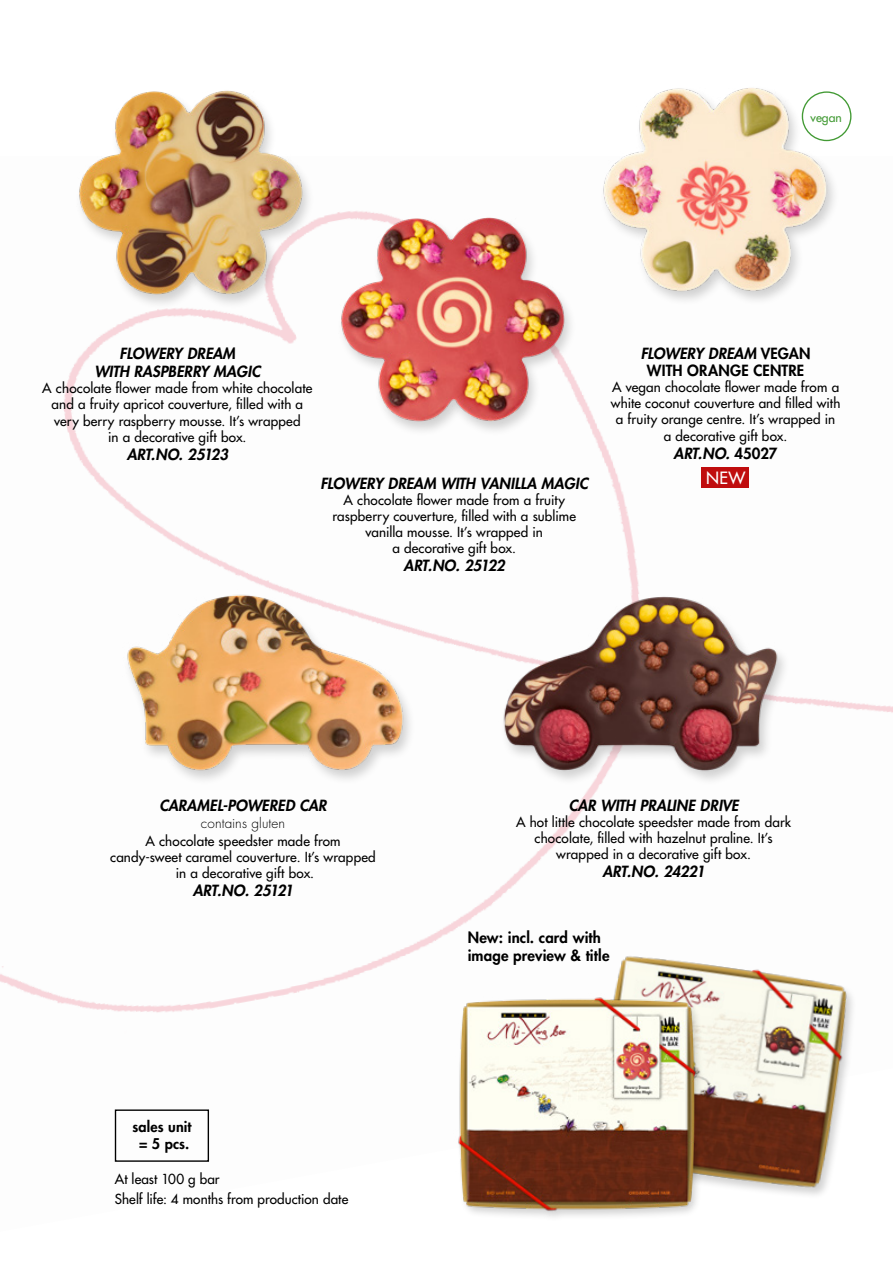
<style>
.page{position:relative;width:893px;height:1263px;background:#fff}
.page>*{position:absolute;margin:0;border:0;box-sizing:border-box;transform-origin:0 0}
.t1{font:500 16.5px "Futura Std";color:#fff}
.t2{font:italic 800 15px/18px "Futura Std";letter-spacing:-.005em;color:#000;text-align:center}
.t3{font:800 15px/16.8px "Futura Std";letter-spacing:.01em;color:#000;text-align:center}
.t4{font:italic 800 15px "Futura Std";letter-spacing:-.025em;color:#000}
.t5{font:800 14.4px/17.2px "Futura Std";letter-spacing:.01em;color:#000;text-align:center}
.t6{font:500 13.5px/16.2px "Futura Std";letter-spacing:.01em;color:#000;text-align:center}
.t7{font:300 13.5px "Futura Std";letter-spacing:.005em;color:#000}
.t8{font:500 12.15px "Futura Std";color:#429a34}
.s1{font-style:italic}
.s2{font-style:normal}
</style>
<div class="page">
<img style="left:0;top:214px;width:893px;height:948px">
<div style="left:75px;top:89px;width:239px;height:221px;background:#fdfdfd"></div>
<img style="left:67px;top:90px;width:246px;height:216px">
<div style="left:600px;top:86px;width:239px;height:220px;background:#fdfdfd"></div>
<img style="left:603px;top:88px;width:231px;height:212px">
<div style="left:337px;top:216px;width:240px;height:221px;background:#fdfdfd"></div>
<img style="left:330px;top:211px;width:245px;height:222px">
<img style="left:488px;top:580px;width:306px;height:208px">
<div style="left:802px;top:92px;width:49px;height:48px;background:#fff;border-radius:50%"></div>
<div style="left:802px;top:91px;width:49px;height:50px;border:1px solid #429a34;border-radius:50%"></div>
<div style="left:123px;top:595px;width:292px;height:190px;background:#fdfdfd"></div>
<img style="left:115px;top:580px;width:304px;height:201px">
<img style="left:575px;top:928px;width:285px;height:267px">
<img style="left:444px;top:977px;width:266px;height:240px">
<div style="left:115px;top:1109px;width:94px;height:53px;border:1px solid #000"></div>
<div style="left:702px;top:467px;width:47px;height:20px;background:#c00d0e"></div>
<p class="t8" style="left:811px;top:110px;width:33px">vegan</p>
<p class="t2" style="left:94px;top:345px;width:167px">FLOWERY DREAM<br>WITH RASPBERRY MAGIC</p>
<p class="t6" style="left:42px;top:380px;width:272px">A chocolate flower made from white chocolate and a fruity apricot couverture, filled with a very berry raspberry mousse. It’s wrapped<br>in a decorative gift box.</p>
<p class="t2" style="left:127px;top:445px;width:103px">ART.NO. 25123</p>
<p class="t2" style="left:320px;top:474px;width:269px">FLOWERY DREAM WITH VANILLA MAGIC</p>
<p class="t6" style="left:332px;top:492px;width:245px">A chocolate flower made from a fruity raspberry couverture, filled with a sublime vanilla mousse. It’s wrapped in<br>a decorative gift box.</p>
<p class="t2" style="left:404px;top:557px;width:103px">ART.NO. 25122</p>
<p class="t3" style="left:641px;top:345px;width:171px"><span class="s1">FLOWERY DREAM</span> VEGAN<br>WITH ORANGE CENTRE</p>
<p class="t6" style="left:611px;top:379px;width:231px">A vegan chocolate flower made from a white coconut couverture and filled with a fruity orange centre. It’s wrapped in a decorative gift box.</p>
<p class="t2" style="left:674px;top:444px;width:105px">ART.NO. <span class="s2">45027</span></p>
<p class="t1" style="left:706px;top:467px;width:41px">NEW</p>
<p class="t2" style="left:159px;top:796px;width:169px">CARAMEL-POWERED CAR</p>
<p class="t7" style="left:201px;top:814px;width:86px">contains gluten</p>
<p class="t6" style="left:110px;top:832px;width:267px">A chocolate speedster made from candy-sweet caramel couverture. It’s wrapped in a decorative gift box.</p>
<p class="t4" style="left:193px;top:881px;width:102px">ART.NO. 25121</p>
<p class="t5" style="left:133px;top:1118px;width:60px">sales unit = 5 pcs.</p>
<p class="t6" style="left:115px;top:1169px;width:235px;line-height:19.5px;text-align:left">At least 100 g bar<br>Shelf life: 4 months from production date</p>
<p class="t2" style="left:569px;top:796px;width:171px">CAR WITH PRALINE DRIVE</p>
<p class="t6" style="left:516px;top:814px;width:277px">A hot little chocolate speedster made from dark chocolate, filled with hazelnut praline. It’s wrapped in a decorative gift box.</p>
<p class="t2" style="left:602px;top:863px;width:104px">ART.NO. 24221</p>
<p class="t3" style="left:468px;top:928px;width:143px;line-height:18px;text-align:left">New: incl. card with image preview &amp; title</p>
</div>
